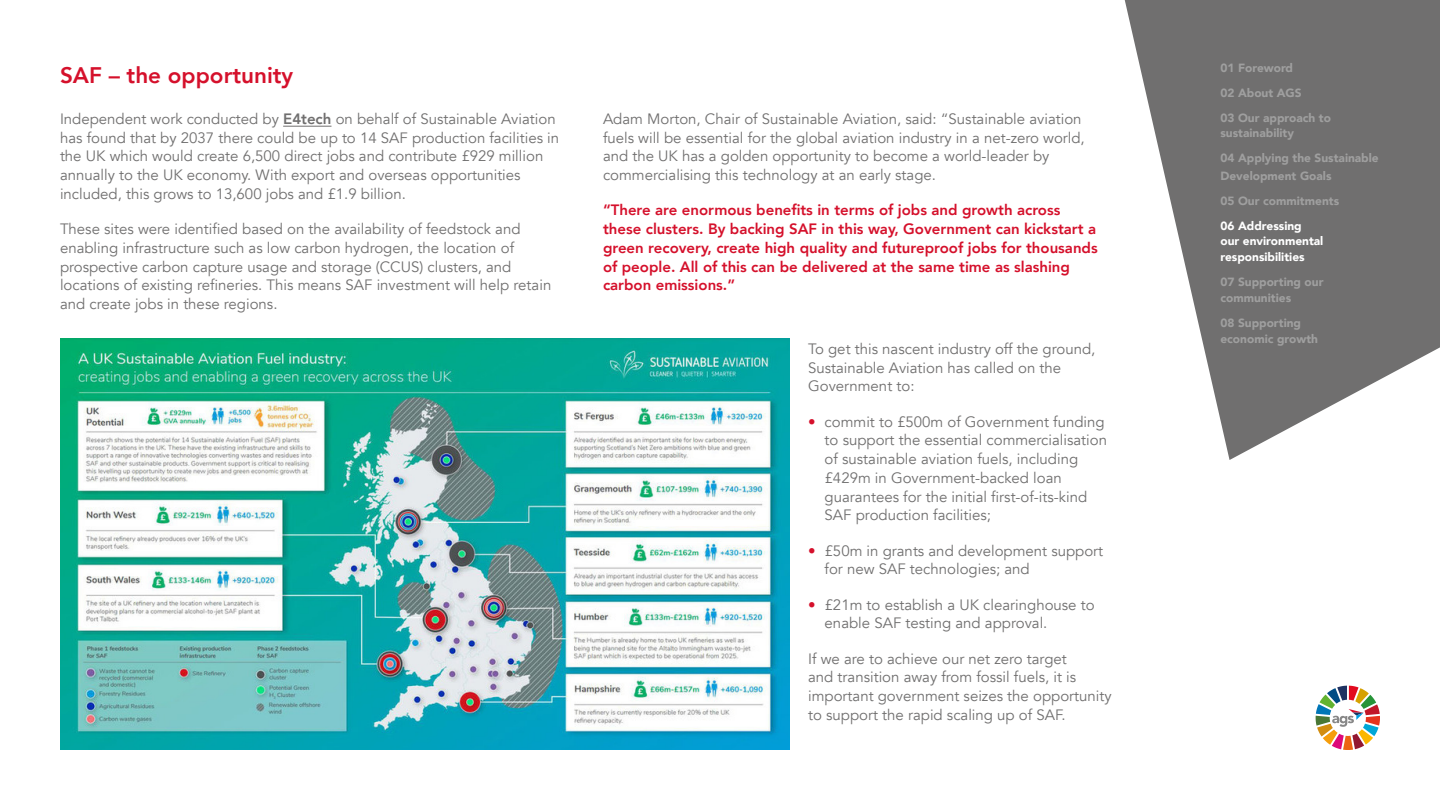
<style>
.page{position:relative;width:1440px;height:810px;background:#fff}
.page>*{position:absolute;margin:0;border:0;box-sizing:border-box;transform-origin:0 0}
.t1{font:800 22.5px "Avenir";color:#d5102b}
.t2{font:15px/18.8px "Avenir";color:#706f6f}
.t3{font:800 15px/18.8px "Avenir";color:#d5102b}
.t4{font:900 11.93px/24.8px "Avenir";color:#9f9f9f}
.t5{font:900 11.93px/15.8px "Avenir";color:#fff}
.s1{font-weight:800}
.s2{color:#d5102b}
</style>
<div class="page">
<svg style="left:1316px;top:686px;width:64px;height:64px"></svg>
<svg style="left:1124px;top:0;width:316px;height:460px;fill:#706f6f"></svg>
<img style="left:60px;top:339px;width:729px;height:411px">
<hr style="left:283px;top:126px;width:48px;height:1px;background:#706f6f">
<h1 class="t1" style="left:60px;top:57px;width:235px">SAF – the opportunity</h1>
<p class="t2" style="left:60px;top:110px;width:501px">Independent work conducted by <span class="s1">E4tech</span> on behalf of Sustainable Aviation has found that by 2037 there could be up to 14 SAF production facilities in the UK which would create 6,500 direct jobs and contribute £929 million annually to the UK economy. With export and overseas opportunities included, this grows to 13,600 jobs and £1.9 billion.</p>
<p class="t2" style="left:60px;top:220px;width:493px">These sites were identified based on the availability of feedstock and enabling infrastructure such as low carbon hydrogen, the location of prospective carbon capture usage and storage (CCUS) clusters, and locations of existing refineries. This means SAF investment will help retain and create jobs in these regions.</p>
<p class="t2" style="left:603px;top:110px;width:483px">Adam Morton, Chair of Sustainable Aviation, said: “Sustainable aviation fuels will be essential for the global aviation industry in a net-zero world, and the UK has a golden opportunity to become a world-leader by commercialising this technology at an early stage.</p>
<p class="t3" style="left:603px;top:201px;width:496px">“There are enormous benefits in terms of jobs and growth across these clusters. By backing SAF in this way, Government can kickstart a green recovery, create high quality and futureproof jobs for thousands of people. All of this can be delivered at the same time as slashing carbon emissions.”</p>
<p class="t2" style="left:808px;top:340px;width:289px">To get this nascent industry off the ground,<br>Sustainable Aviation has called on the<br>Government to:</p>
<p class="t2" style="left:825px;top:412px;width:284px;text-indent:-16px"><span class="s2">•</span> commit to £500m of Government funding to support the essential commercialisation of sustainable aviation fuels, including £429m in Government-backed loan guarantees for the initial first-of-its-kind SAF production facilities;</p>
<p class="t2" style="left:825px;top:541px;width:280px;text-indent:-16px"><span class="s2">•</span> £50m in grants and development support for new SAF technologies; and</p>
<p class="t2" style="left:825px;top:595px;width:272px;text-indent:-16px"><span class="s2">•</span> £21m to establish a UK clearinghouse to enable SAF testing and approval.</p>
<p class="t2" style="left:808px;top:649px;width:305px">If we are to achieve our net zero target<br>and transition away from fossil fuels, it is important government seizes the opportunity to support the rapid scaling up of SAF.</p>
<p class="t4" style="left:1220px;top:55px;width:112px">01 Foreword<br>02 About AGS<br>03 Our approach to</p>
<p class="t4" style="left:1220px;top:121px;width:75px">sustainability</p>
<p class="t4" style="left:1220px;top:149px;width:160px;line-height:17.6px">04 Applying the Sustainable<br>Development Goals</p>
<p class="t5" style="left:1220px;top:217px;width:104px">06 Addressing our environmental responsibilities</p>
<p class="t4" style="left:1220px;top:188px;width:120px">05 Our commitments</p>
<p class="t4" style="left:1220px;top:274px;width:105px;line-height:15.8px">07 Supporting our communities</p>
<p class="t4" style="left:1220px;top:314px;width:99px;line-height:15.8px">08 Supporting economic growth</p>
</div>
